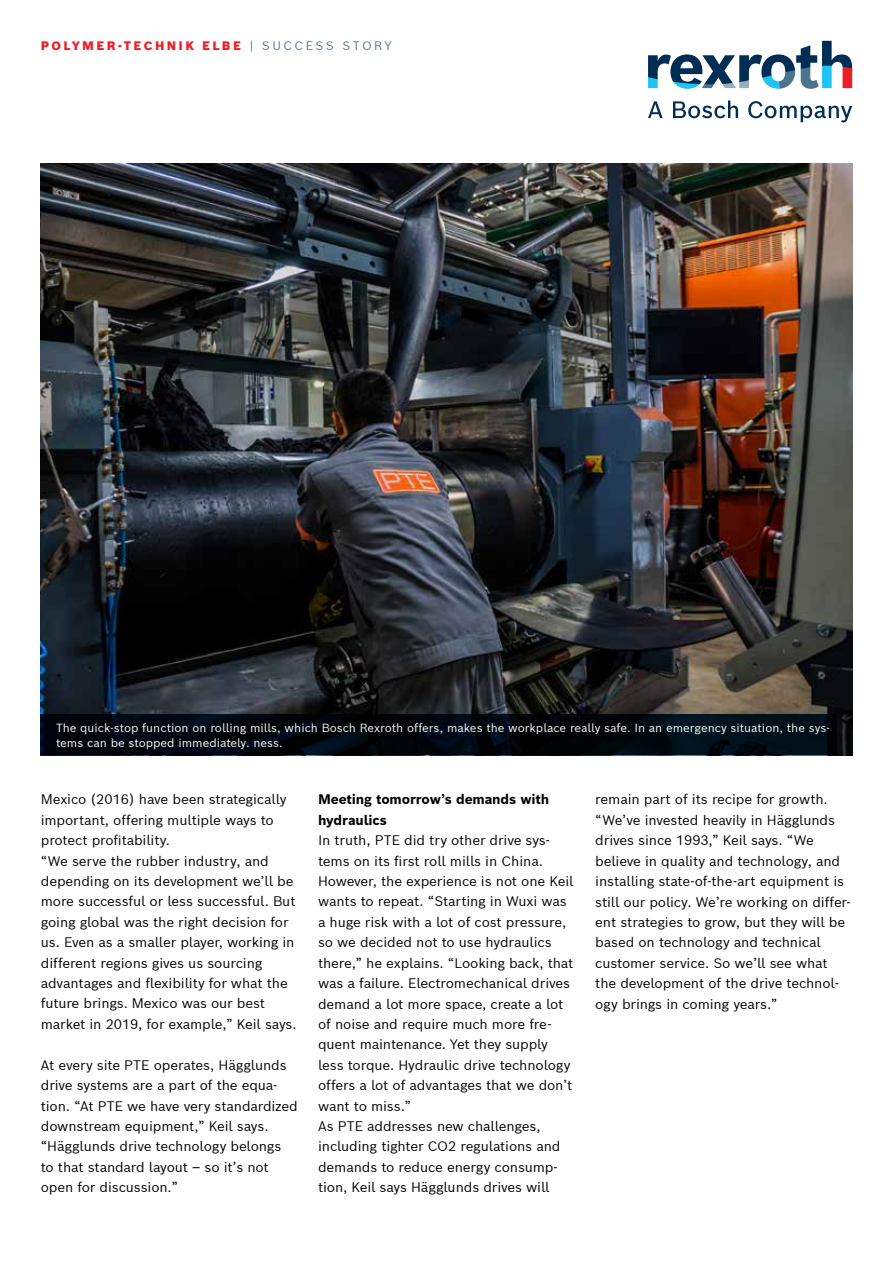
<style>
.page{position:relative;width:893px;height:1263px;background:#fff}
.page>*{position:absolute;margin:0;border:0;box-sizing:border-box;transform-origin:0 0}
.t1{font:13.5px/20.4px "Bosch Sans";letter-spacing:-.01em;color:#000}
.t2{font:700 13.5px/20.4px "Bosch Sans";letter-spacing:-.01em;color:#000}
.t3{font:900 12px "Bosch Sans";letter-spacing:.2em;color:#ed1d24}
.t4{font:11.55px/15px "Bosch Sans";color:#fff}
.s1{font-weight:400;color:#4d748d}
</style>
<div class="page">
<svg style="left:648px;top:101px;width:15px;height:17px"></svg>
<svg style="left:673px;top:101px;width:65px;height:17px"></svg>
<svg style="left:748px;top:101px;width:104px;height:21px"></svg>
<svg style="left:648px;top:41px;width:204px;height:48px"></svg>
<img style="left:41px;top:163px;width:811px;height:592px">
<svg style="left:41px;top:714px;width:796px;height:41px;background:#00080f"></svg>
<p class="t3" style="left:41px;top:38px;width:352px">POLYMER-TECHNIK ELBE <span class="s1">| SUCCESS STORY</span></p>
<p class="t4" style="left:56px;top:720px;width:775px">The quick-stop function on rolling mills, which Bosch Rexroth offers, makes the workplace really safe. In an emergency situation, the sys&shy;tems can be stopped immediately. ness.</p>
<p class="t1" style="left:41px;top:789px;width:257px">Mexico (2016) have been strategically important, offering multiple ways to protect profitability.<br>“We serve the rubber industry, and depending on its development we’ll be more successful or less successful. But going global was the right decision for us. Even as a smaller player, working in different regions gives us sourcing advantages and flexibility for what the future brings. Mexico was our best market in 2019, for example,” Keil says.</p>
<p class="t1" style="left:41px;top:1054px;width:258px">At every site PTE operates, Hägglunds drive systems are a part of the equa&shy;tion. “At PTE we have very standardized downstream equipment,” Keil says. “Hägglunds drive technology belongs to that standard layout – so it’s not open for discussion.”</p>
<p class="t2" style="left:318px;top:789px;width:233px">Meeting tomorrow’s demands with hydraulics</p>
<p class="t1" style="left:318px;top:830px;width:257px">In truth, PTE did try other drive sys&shy;tems on its first roll mills in China.<br>However, the experience is not one Keil wants to repeat. “Starting in Wuxi was a huge risk with a lot of cost pressure, so we decided not to use hydraulics there,” he explains. “Looking back, that was a failure. Electromechanical drives demand a lot more space, create a lot of noise and require much more fre&shy;quent maintenance. Yet they supply less torque. Hydraulic drive technology offers a lot of advantages that we don’t want to miss.”<br>As PTE addresses new challenges, including tighter CO2 regulations and demands to reduce energy consump&shy;tion, Keil says Hägglunds drives will</p>
<p class="t1" style="left:595px;top:789px;width:257px">remain part of its recipe for growth. “We’ve invested heavily in Hägglunds drives since 1993,” Keil says. “We believe in quality and technology, and installing state-of-the-art equipment is still our policy. We’re working on differ&shy;ent strategies to grow, but they will be based on technology and technical customer service. So we’ll see what the development of the drive technol&shy;ogy brings in coming years.”</p>
</div>
